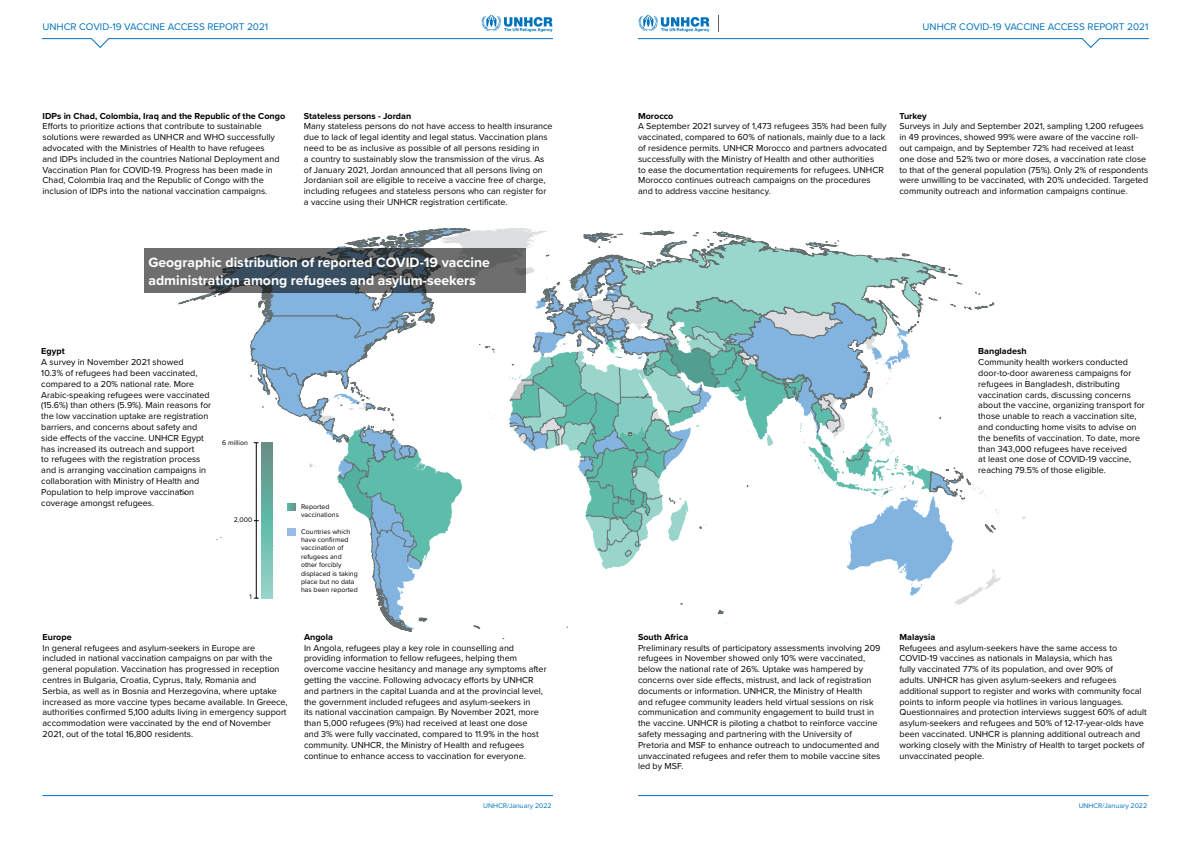
<style>
.page{position:relative;width:1191px;height:842px;background:#fff}
.page>*{position:absolute;margin:0;border:0;box-sizing:border-box;transform-origin:0 0}
.t1{font:700 14px/18px "Proxima Nova";color:#fff}
.t2{font:10px "Proxima Nova";color:#0072bc}
.t3{font:9px/10.8px "Proxima Nova";color:#000}
.t4{font:700 9px "Proxima Nova";color:#000}
.t5{font:7px/8.4px "Proxima Nova";color:#000}
.t6{font:7px "Proxima Nova";color:#0072bc}
</style>
<div class="page">
<svg style="left:638px;top:38px;width:510px;height:10px"></svg>
<svg style="left:481px;top:15px;width:71px;height:17px"></svg>
<svg style="left:43px;top:38px;width:510px;height:10px"></svg>
<svg style="left:638px;top:15px;width:71px;height:17px"></svg>
<svg style="left:145px;top:248px;width:106px;height:44px;background:#636567"></svg>
<hr style="left:43px;top:795px;width:510px;height:1px;background:#0072bc">
<hr style="left:638px;top:795px;width:510px;height:1px;background:#0072bc">
<svg style="left:251px;top:228px;width:750px;height:411px"></svg>
<div style="left:287px;top:528px;width:8px;height:7px;background:#97bbe3"></div>
<p class="t2" style="left:43px;top:19px;width:227px">UNHCR COVID-19 VACCINE ACCESS REPORT 2021</p>
<p class="t2" style="left:922px;top:19px;width:227px">UNHCR COVID-19 VACCINE ACCESS REPORT 2021</p>
<p class="t4" style="left:43px;top:109px;width:244px">IDPs in Chad, Colombia, Iraq and the Republic of the Congo</p>
<p class="t3" style="left:43px;top:121px;width:238px">Efforts to prioritize actions that contribute to sustainable solutions were rewarded as UNHCR and WHO successfully advocated with the Ministries of Health to have refugees and IDPs included in the countries National Deployment and Vaccination Plan for COVID-19. Progress has been made in Chad, Colombia Iraq and the Republic of Congo with the inclusion of IDPs into the national vaccination campaigns.</p>
<p class="t4" style="left:304px;top:109px;width:109px">Stateless persons - Jordan</p>
<p class="t3" style="left:304px;top:121px;width:250px">Many stateless persons do not have access to health insurance due to lack of legal identity and legal status. Vaccination plans need to be as inclusive as possible of all persons residing in<br>a country to sustainably slow the transmission of the virus. As of January 2021, Jordan announced that all persons living on Jordanian soil are eligible to receive a vaccine free of charge, including refugees and stateless persons who can register for a vaccine using their UNHCR registration certificate.</p>
<h1 class="t1" style="left:148px;top:253px;width:343px">Geographic distribution of reported COVID-19 vaccine administration among refugees and asylum-seekers</h1>
<p class="t4" style="left:41px;top:345px;width:25px">Egypt</p>
<p class="t3" style="left:41px;top:356px;width:171px">A survey in November 2021 showed<br>10.3% of refugees had been vaccinated, compared to a 20% national rate. More Arabic-speaking refugees were vaccinated (15.6%) than others (5.9%). Main reasons for the low vaccination uptake are registration barriers, and concerns about safety and side effects of the vaccine. UNHCR Egypt has increased its outreach and support<br>to refugees with the registration process and is arranging vaccination campaigns in collaboration with Ministry of Health and Population to help improve vaccination coverage amongst refugees.</p>
<p class="t5" style="left:222px;top:438px;width:27px">6 million</p>
<p class="t5" style="left:234px;top:516px;width:20px">2,000</p>
<p class="t5" style="left:249px;top:592px;width:4px">1</p>
<p class="t4" style="left:43px;top:630px;width:31px">Europe</p>
<p class="t3" style="left:43px;top:642px;width:247px">In general refugees and asylum-seekers in Europe are included in national vaccination campaigns on par with the general population. Vaccination has progressed in reception centres in Bulgaria, Croatia, Cyprus, Italy, Romania and<br>Serbia, as well as in Bosnia and Herzegovina, where uptake increased as more vaccine types became available. In Greece, authorities confirmed 5,100 adults living in emergency support accommodation were vaccinated by the end of November 2021, out of the total 16,800 residents.</p>
<p class="t5" style="left:301px;top:502px;width:39px">Reported vaccinations</p>
<p class="t5" style="left:301px;top:527px;width:58px">Countries which have confirmed vaccination of refugees and other forcibly displaced is taking place but no data has been reported</p>
<p class="t4" style="left:304px;top:630px;width:30px">Angola</p>
<p class="t3" style="left:304px;top:642px;width:244px">In Angola, refugees play a key role in counselling and providing information to fellow refugees, helping them overcome vaccine hesitancy and manage any symptoms after getting the vaccine. Following advocacy efforts by UNHCR and partners in the capital Luanda and at the provincial level, the government included refugees and asylum-seekers in<br>its national vaccination campaign. By November 2021, more than 5,000 refugees (9%) had received at least one dose<br>and 3% were fully vaccinated, compared to 11.9% in the host community. UNHCR, the Ministry of Health and refugees continue to enhance access to vaccination for everyone.</p>
<p class="t4" style="left:638px;top:109px;width:37px">Morocco</p>
<p class="t3" style="left:638px;top:121px;width:250px">A September 2021 survey of 1,473 refugees 35% had been fully vaccinated, compared to 60% of nationals, mainly due to a lack of residence permits. UNHCR Morocco and partners advocated successfully with the Ministry of Health and other authorities<br>to ease the documentation requirements for refugees. UNHCR Morocco continues outreach campaigns on the procedures and to address vaccine hesitancy.</p>
<p class="t4" style="left:899px;top:109px;width:29px">Turkey</p>
<p class="t3" style="left:899px;top:121px;width:250px">Surveys in July and September 2021, sampling 1,200 refugees in 49 provinces, showed 99% were aware of the vaccine roll&shy;out campaign, and by September 72% had received at least one dose and 52% two or more doses, a vaccination rate close to that of the general population (75%). Only 2% of respondents were unwilling to be vaccinated, with 20% undecided. Targeted community outreach and information campaigns continue.</p>
<p class="t4" style="left:978px;top:345px;width:50px">Bangladesh</p>
<p class="t3" style="left:978px;top:356px;width:168px">Community health workers conducted door-to-door awareness campaigns for refugees in Bangladesh, distributing vaccination cards, discussing concerns about the vaccine, organizing transport for those unable to reach a vaccination site, and conducting home visits to advise on the benefits of vaccination. To date, more than 343,000 refugees have received<br>at least one dose of COVID-19 vaccine, reaching 79.5% of those eligible.</p>
<p class="t4" style="left:638px;top:630px;width:52px">South Africa</p>
<p class="t3" style="left:638px;top:642px;width:244px">Preliminary results of participatory assessments involving 209 refugees in November showed only 10% were vaccinated, below the national rate of 26%. Uptake was hampered by concerns over side effects, mistrust, and lack of registration documents or information. UNHCR, the Ministry of Health<br>and refugee community leaders held virtual sessions on risk communication and community engagement to build trust in the vaccine. UNHCR is piloting a chatbot to reinforce vaccine safety messaging and partnering with the University of Pretoria and MSF to enhance outreach to undocumented and unvaccinated refugees and refer them to mobile vaccine sites led by MSF.</p>
<p class="t4" style="left:899px;top:630px;width:37px">Malaysia</p>
<p class="t3" style="left:899px;top:642px;width:249px">Refugees and asylum-seekers have the same access to COVID-19 vaccines as nationals in Malaysia, which has<br>fully vaccinated 77% of its population, and over 90% of<br>adults. UNHCR has given asylum-seekers and refugees additional support to register and works with community focal points to inform people via hotlines in various languages.<br>Questionnaires and protection interviews suggest 60% of adult asylum-seekers and refugees and 50% of 12-17-year-olds have been vaccinated. UNHCR is planning additional outreach and working closely with the Ministry of Health to target pockets of unvaccinated people.</p>
<p class="t6" style="left:483px;top:800px;width:70px">UNHCR/January 2022</p>
<p class="t6" style="left:1078px;top:800px;width:70px">UNHCR/January 2022</p>
</div>
